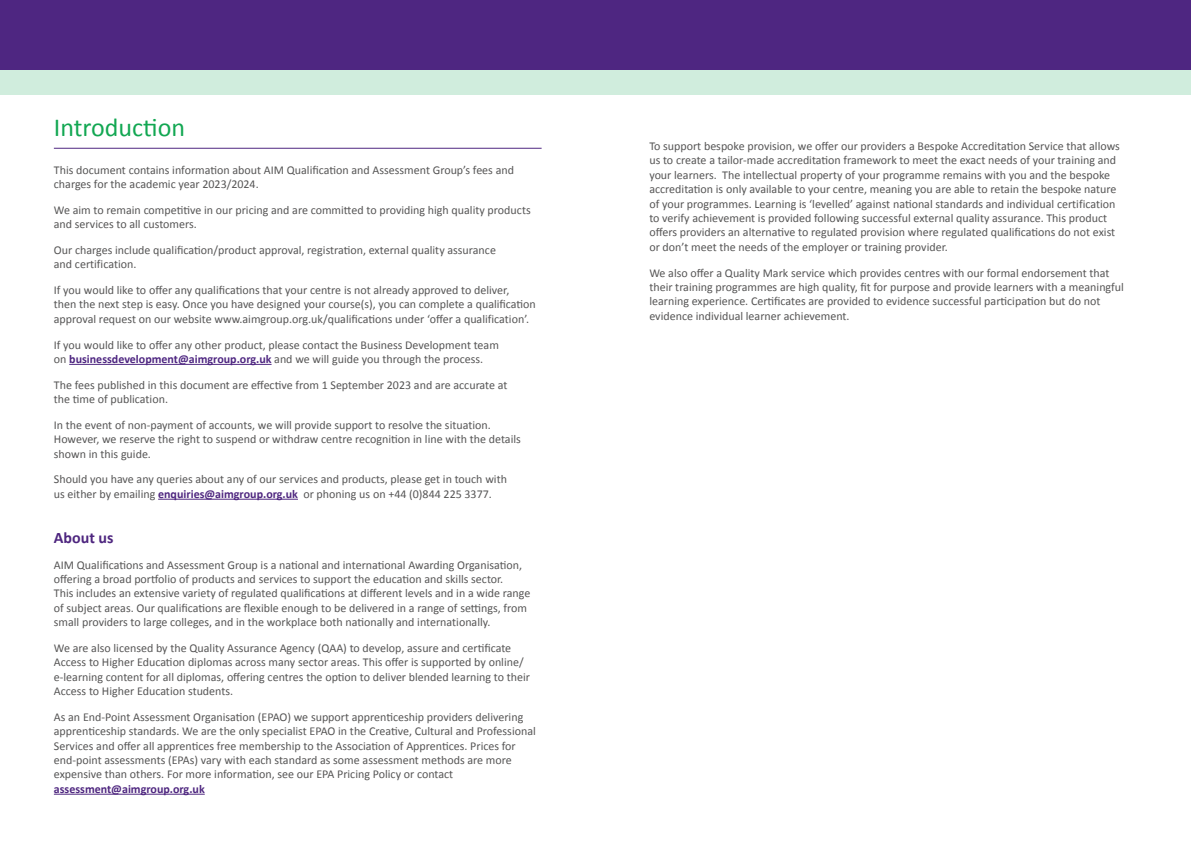
<style>
.page{position:relative;width:1191px;height:842px;background:#fff}
.page>*{position:absolute;margin:0;border:0;box-sizing:border-box;transform-origin:0 0}
.t1{font:26px "Calibri";color:#12a752}
.t2{font:700 16px "Calibri";color:#4e267f}
.t3{font:12px/14.4px "Calibri";color:#565555}
.t4{font:700 12px "Calibri";color:#4e267f}
.s1{font-weight:700;color:#4e2681}
.s2{font-weight:700;color:#4e267f}
</style>
<div class="page">
<hr style="left:69px;top:364px;width:202px;height:1px;background:#4e2681">
<hr style="left:158px;top:499px;width:140px;height:1px;background:#4e267f">
<hr style="left:54px;top:794px;width:151px;height:1px;background:#4e267f">
<hr style="left:54px;top:148px;width:487px;height:1px;background:#4e2681">
<div style="left:0;top:18px;width:1191px;height:77px;background:#d0eddd"></div>
<div style="left:0;top:0;width:1191px;height:69px;background:#4e2681"></div>
<h1 class="t1" style="left:54px;top:109px;width:133px">Introduction</h1>
<p class="t3" style="left:54px;top:162px;width:462px">This document contains information about AIM Qualification and Assessment Group’s fees and charges for the academic year 2023/2024.</p>
<p class="t3" style="left:54px;top:202px;width:478px">We aim to remain competitive in our pricing and are committed to providing high quality products and services to all customers.</p>
<p class="t3" style="left:54px;top:242px;width:443px">Our charges include qualification/product approval, registration, external quality assurance and certification.</p>
<p class="t3" style="left:54px;top:283px;width:483px">If you would like to offer any qualifications that your centre is not already approved to deliver,<br>then the next step is easy. Once you have designed your course(s), you can complete a qualification approval request on our website www.aimgroup.org.uk/qualifications under ‘offer a qualification’.</p>
<p class="t3" style="left:54px;top:337px;width:446px">If you would like to offer any other product, please contact the Business Development team on <span class="s1">businessdevelopment@aimgroup.org.uk</span> and we will guide you through the process.</p>
<p class="t3" style="left:54px;top:377px;width:455px">The fees published in this document are effective from 1 September 2023 and are accurate at the time of publication.</p>
<p class="t3" style="left:54px;top:417px;width:468px">In the event of non-payment of accounts, we will provide support to resolve the situation.<br>However, we reserve the right to suspend or withdraw centre recognition in line with the details shown in this guide.</p>
<p class="t3" style="left:54px;top:472px;width:454px">Should you have any queries about any of our services and products, please get in touch with us either by emailing <span class="s2">enquiries@aimgroup.org.uk</span> or phoning us on +44 (0)844 225 3377.</p>
<h2 class="t2" style="left:54px;top:526px;width:61px">About us</h2>
<p class="t3" style="left:54px;top:557px;width:478px">AIM Qualifications and Assessment Group is a national and international Awarding Organisation, offering a broad portfolio of products and services to support the education and skills sector.<br>This includes an extensive variety of regulated qualifications at different levels and in a wide range of subject areas. Our qualifications are flexible enough to be delivered in a range of settings, from small providers to large colleges, and in the workplace both nationally and internationally.</p>
<p class="t3" style="left:54px;top:640px;width:478px">We are also licensed by the Quality Assurance Agency (QAA) to develop, assure and certificate Access to Higher Education diplomas across many sector areas. This offer is supported by online/ e-learning content for all diplomas, offering centres the option to deliver blended learning to their Access to Higher Education students.</p>
<p class="t3" style="left:54px;top:709px;width:483px">As an End-Point Assessment Organisation (EPAO) we support apprenticeship providers delivering apprenticeship standards. We are the only specialist EPAO in the Creative, Cultural and Professional Services and offer all apprentices free membership to the Association of Apprentices. Prices for end-point assessments (EPAs) vary with each standard as some assessment methods are more expensive than others. For more information, see our EPA Pricing Policy or contact</p>
<p class="t4" style="left:54px;top:780px;width:152px">assessment@aimgroup.org.uk</p>
<p class="t3" style="left:649px;top:139px;width:472px">To support bespoke provision, we offer our providers a Bespoke Accreditation Service that allows us to create a tailor-made accreditation framework to meet the exact needs of your training and your learners. The intellectual property of your programme remains with you and the bespoke accreditation is only available to your centre, meaning you are able to retain the bespoke nature of your programmes. Learning is ‘levelled’ against national standards and individual certification to verify achievement is provided following successful external quality assurance. This product offers providers an alternative to regulated provision where regulated qualifications do not exist or don’t meet the needs of the employer or training provider.</p>
<p class="t3" style="left:649px;top:265px;width:476px">We also offer a Quality Mark service which provides centres with our formal endorsement that their training programmes are high quality, fit for purpose and provide learners with a meaningful learning experience. Certificates are provided to evidence successful participation but do not evidence individual learner achievement.</p>
</div>
